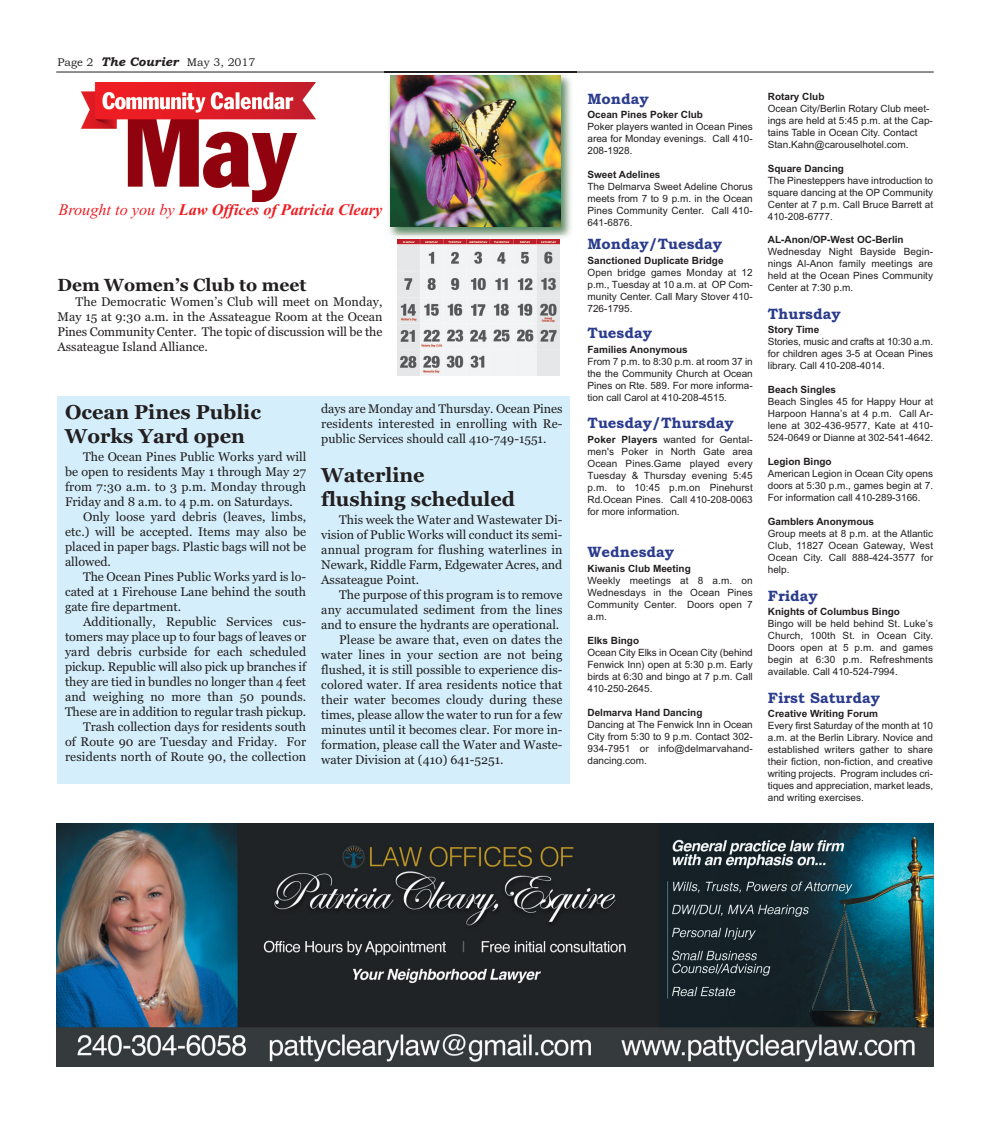
<style>
.page{position:relative;width:990px;height:1125px;background:#fff}
.page>*{position:absolute;margin:0;border:0;box-sizing:border-box;transform-origin:0 0}
.t1{font:700 20px/24px "Georgia";color:#231f20}
.t2{font:700 17.5px "Georgia";color:#231f20}
.t3{font:italic 700 16.25px "Times New Roman";color:#ee1d23}
.t4{font:700 15px "Bookman Old Style";color:#2b3b8d}
.t5{font:12.5px/15px "Georgia";color:#231f20;text-align:justify}
.t6{font:11.25px "Bookman Old Style";color:#231f20}
.t7{font:10px/12px "Arial";color:#231f20}
.s1{font-weight:700;font-style:italic;font-size:12.5px}
.s2{font-weight:400}
.s3{font-weight:700}
</style>
<div class="page">
<hr style="left:56px;top:72px;width:878px;height:1px;background:#231f20">
<img style="left:397px;top:243px;width:162px;height:133px">
<img style="left:81px;top:82px;width:235px;height:119px">
<img style="left:384px;top:71px;width:193px;height:166px">
<img style="left:384px;top:72px;width:193px;height:1px">
<img style="left:389px;top:235px;width:177px;height:8px">
<img style="left:397px;top:239px;width:162px;height:4px">
<img style="left:390px;top:76px;width:170px;height:151px">
<div style="left:58px;top:396px;width:512px;height:388px;background:#d4effb"></div>
<img style="left:56px;top:823px;width:878px;height:243px">
<p class="t6" style="left:58px;top:56px;width:200px">Page 2 <span class="s1">The Courier</span> May 3, 2017</p>
<p class="t3" style="left:58px;top:200px;width:326px"><span class="s2">Brought to you by</span> Law Offices of Patricia Cleary</p>
<p class="t2" style="left:58px;top:275px;width:251px">Dem Women’s Club to meet</p>
<p class="t5" style="left:58px;top:295px;width:327px;text-indent:18px">The Democratic Women’s Club will meet on Monday, May 15 at 9:30 a.m. in the Assateague Room at the Ocean Pines Community Center. The topic of discussion will be the Assateague Island Alliance.</p>
<p class="t1" style="left:65px;top:400px;width:197px">Ocean Pines Public<br>Works Yard open</p>
<p class="t5" style="left:83px;top:449px;width:225px">The Ocean Pines Public Works yard will</p>
<p class="t5" style="left:65px;top:464px;width:243px">be open to residents May 1 through May 27</p>
<p class="t5" style="left:65px;top:479px;width:243px">from 7:30 a.m. to 3 p.m. Monday through</p>
<p class="t5" style="left:65px;top:494px;width:229px">Friday and 8 a.m. to 4 p.m. on Saturdays.</p>
<p class="t5" style="left:83px;top:509px;width:225px">Only loose yard debris (leaves, limbs,</p>
<p class="t5" style="left:65px;top:524px;width:243px">etc.) will be accepted. Items may also be</p>
<p class="t5" style="left:65px;top:539px;width:243px">placed in paper bags. Plastic bags will not be</p>
<p class="t5" style="left:65px;top:554px;width:47px">allowed.</p>
<p class="t5" style="left:83px;top:569px;width:225px">The Ocean Pines Public Works yard is lo-</p>
<p class="t5" style="left:65px;top:584px;width:243px">cated at 1 Firehouse Lane behind the south</p>
<p class="t5" style="left:65px;top:599px;width:118px">gate fire department.</p>
<p class="t5" style="left:83px;top:614px;width:225px">Additionally, Republic Services cus-</p>
<p class="t5" style="left:65px;top:629px;width:243px">tomers may place up to four bags of leaves or</p>
<p class="t5" style="left:65px;top:644px;width:243px">yard debris curbside for each scheduled</p>
<p class="t5" style="left:65px;top:659px;width:243px">pickup. Republic will also pick up branches if</p>
<p class="t5" style="left:65px;top:674px;width:243px">they are tied in bundles no longer than 4 feet</p>
<p class="t5" style="left:65px;top:689px;width:243px">and weighing no more than 50 pounds.</p>
<p class="t5" style="left:65px;top:704px;width:243px">These are in addition to regular trash pickup.</p>
<p class="t5" style="left:83px;top:719px;width:225px">Trash collection days for residents south</p>
<p class="t5" style="left:65px;top:734px;width:243px">of Route 90 are Tuesday and Friday. For</p>
<p class="t5" style="left:65px;top:749px;width:243px">residents north of Route 90, the collection</p>
<p class="t5" style="left:321px;top:401px;width:243px">days are Monday and Thursday. Ocean Pines residents interested in enrolling with Re&shy;public Services should call 410-749-1551.</p>
<p class="t1" style="left:321px;top:463px;width:195px">Waterline<br>flushing scheduled</p>
<p class="t5" style="left:339px;top:512px;width:225px">This week the Water and Wastewater Di-</p>
<p class="t5" style="left:321px;top:527px;width:243px">vision of Public Works will conduct its semi-</p>
<p class="t5" style="left:321px;top:542px;width:243px">annual program for flushing waterlines in</p>
<p class="t5" style="left:321px;top:557px;width:243px">Newark, Riddle Farm, Edgewater Acres, and</p>
<p class="t5" style="left:321px;top:572px;width:99px">Assateague Point.</p>
<p class="t5" style="left:339px;top:587px;width:225px">The purpose of this program is to remove</p>
<p class="t5" style="left:321px;top:602px;width:243px">any accumulated sediment from the lines</p>
<p class="t5" style="left:321px;top:617px;width:240px">and to ensure the hydrants are operational.</p>
<p class="t5" style="left:339px;top:632px;width:225px">Please be aware that, even on dates the</p>
<p class="t5" style="left:321px;top:647px;width:243px">water lines in your section are not being</p>
<p class="t5" style="left:321px;top:662px;width:243px">flushed, it is still possible to experience dis-</p>
<p class="t5" style="left:321px;top:677px;width:243px">colored water. If area residents notice that</p>
<p class="t5" style="left:321px;top:692px;width:243px">their water becomes cloudy during these</p>
<p class="t5" style="left:321px;top:707px;width:243px">times, please allow the water to run for a few</p>
<p class="t5" style="left:321px;top:722px;width:243px">minutes until it becomes clear. For more in-</p>
<p class="t5" style="left:321px;top:737px;width:243px">formation, please call the Water and Waste-</p>
<p class="t5" style="left:321px;top:752px;width:184px">water Division at (410) 641-5251.</p>
<p class="t4" style="left:588px;top:90px;width:63px">Monday</p>
<p class="t7" style="left:588px;top:109px;width:167px"><span class="s3">Ocean Pines Poker Club<br></span>Poker players wanted in Ocean Pines area for Monday evenings. Call 410-<br>208-1928.</p>
<p class="t7" style="left:588px;top:169px;width:167px"><span class="s3">Sweet Adelines<br></span>The Delmarva Sweet Adeline Chorus meets from 7 to 9 p.m. in the Ocean<br>Pines Community Center. Call 410-<br>641-6876.</p>
<p class="t4" style="left:588px;top:235px;width:136px">Monday/Tuesday</p>
<p class="t7" style="left:588px;top:254px;width:167px"><span class="s3">Sanctioned Duplicate Bridge<br></span>Open bridge games Monday at 12 p.m., Tuesday at 10 a.m. at OP Com&shy;munity Center. Call Mary Stover 410-<br>726-1795.</p>
<p class="t4" style="left:588px;top:324px;width:66px">Tuesday</p>
<p class="t7" style="left:588px;top:343px;width:167px"><span class="s3">Families Anonymous<br></span>From 7 p.m. to 8:30 p.m. at room 37 in the the Community Church at Ocean<br>Pines on Rte. 589. For more informa&shy;tion call Carol at 410-208-4515.</p>
<p class="t4" style="left:588px;top:414px;width:148px">Tuesday/Thursday</p>
<p class="t7" style="left:588px;top:433px;width:167px;text-align:justify"><span class="s3">Poker Players</span> wanted for Gental&shy;men's Poker in North Gate area Ocean Pines.Game played every Tuesday &amp; Thursday evening 5:45 p.m. to 10:45 p.m.on Pinehurst Rd.Ocean Pines. Call 410-208-0063 for more information.</p>
<p class="t4" style="left:588px;top:543px;width:88px">Wednesday</p>
<p class="t7" style="left:588px;top:562px;width:167px"><span class="s3">Kiwanis Club Meeting<br></span>Weekly meetings at 8 a.m. on<br>Wednesdays in the Ocean Pines<br>Community Center. Doors open 7 a.m.</p>
<p class="t7" style="left:588px;top:634px;width:167px"><span class="s3">Elks Bingo<br></span>Ocean City Elks in Ocean City (behind<br>Fenwick Inn) open at 5:30 p.m. Early birds at 6:30 and bingo at 7 p.m. Call<br>410-250-2645.</p>
<p class="t7" style="left:588px;top:706px;width:167px"><span class="s3">Delmarva Hand Dancing<br></span>Dancing at The Fenwick Inn in Ocean<br>City from 5:30 to 9 p.m. Contact 302-<br>934-7951 or info@delmarvahand&shy;dancing.com.</p>
<p class="t7" style="left:768px;top:91px;width:167px"><span class="s3">Rotary Club<br></span>Ocean City/Berlin Rotary Club meet&shy;ings are held at 5:45 p.m. at the Cap&shy;tains Table in Ocean City. Contact<br>Stan.Kahn@carouselhotel.com.</p>
<p class="t7" style="left:768px;top:163px;width:167px"><span class="s3">Square Dancing<br></span>The Pinesteppers have introduction to square dancing at the OP Community<br>Center at 7 p.m. Call Bruce Barrett at<br>410-208-6777.</p>
<p class="t7" style="left:768px;top:234px;width:167px"><span class="s3">AL-Anon/OP-West OC-Berlin<br></span>Wednesday Night Bayside Begin&shy;nings Al-Anon family meetings are held at the Ocean Pines Community<br>Center at 7:30 p.m.</p>
<p class="t4" style="left:768px;top:305px;width:74px">Thursday</p>
<p class="t7" style="left:768px;top:324px;width:167px"><span class="s3">Story Time<br></span>Stories, music and crafts at 10:30 a.m. for children ages 3-5 at Ocean Pines library. Call 410-208-4014.</p>
<p class="t7" style="left:768px;top:384px;width:167px"><span class="s3">Beach Singles<br></span>Beach Singles 45 for Happy Hour at<br>Harpoon Hanna’s at 4 p.m. Call Ar&shy;lene at 302-436-9577, Kate at 410-<br>524-0649 or Dianne at 302-541-4642.</p>
<p class="t7" style="left:768px;top:456px;width:167px"><span class="s3">Legion Bingo<br></span>American Legion in Ocean City opens doors at 5:30 p.m., games begin at 7.<br>For information call 410-289-3166.</p>
<p class="t7" style="left:768px;top:516px;width:167px"><span class="s3">Gamblers Anonymous<br></span>Group meets at 8 p.m. at the Atlantic<br>Club, 11827 Ocean Gateway, West<br>Ocean City. Call 888-424-3577 for help.</p>
<p class="t4" style="left:768px;top:587px;width:52px">Friday</p>
<p class="t7" style="left:768px;top:606px;width:167px"><span class="s3">Knights of Columbus Bingo<br></span>Bingo will be held behind St. Luke’s<br>Church, 100th St. in Ocean City.<br>Doors open at 5 p.m. and games begin at 6:30 p.m. Refreshments available. Call 410-524-7994.</p>
<p class="t4" style="left:768px;top:689px;width:114px">First Saturday</p>
<p class="t7" style="left:768px;top:708px;width:167px"><span class="s3">Creative Writing Forum<br></span>Every first Saturday of the month at 10 a.m. at the Berlin Library. Novice and established writers gather to share their fiction, non-fiction, and creative writing projects. Program includes cri&shy;tiques and appreciation, market leads, and writing exercises.</p>
</div>
